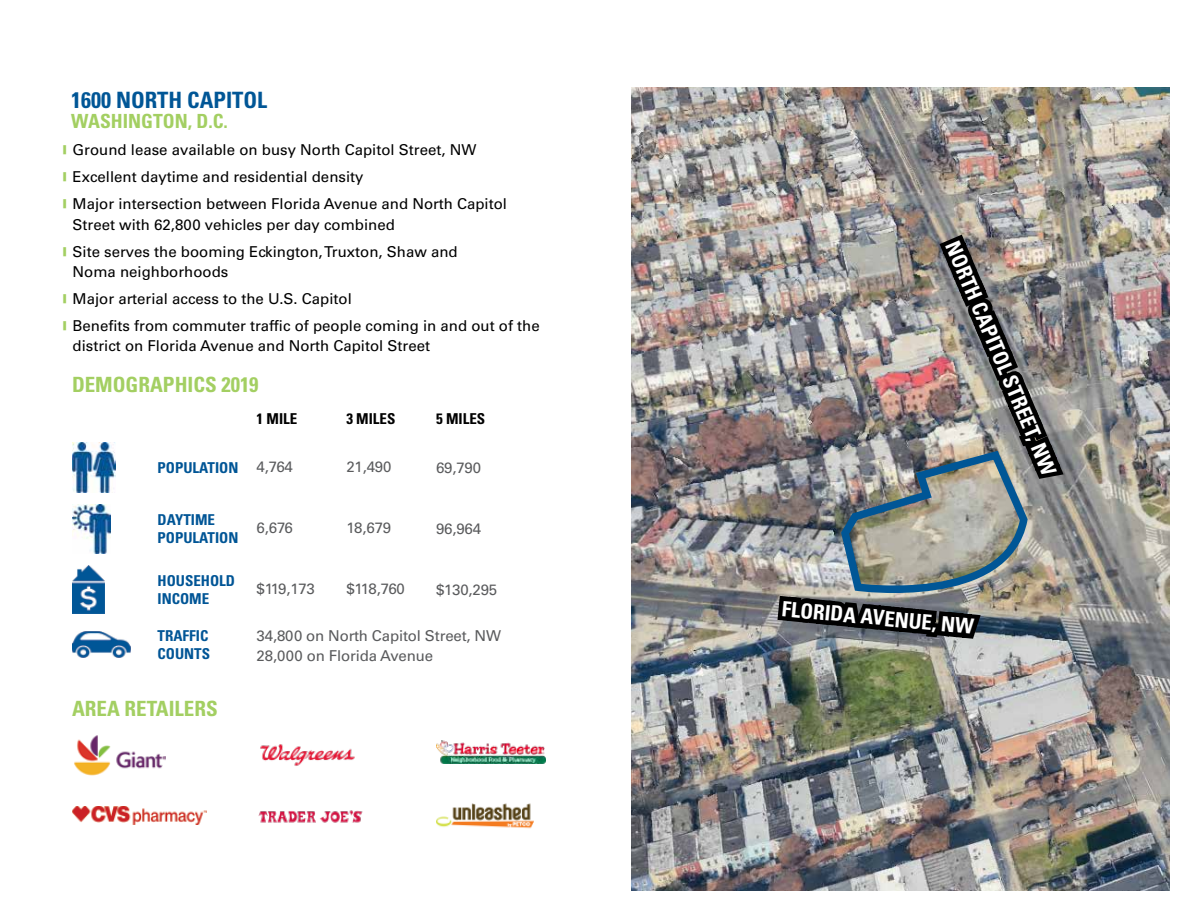
<style>
.page{position:relative;width:1188px;height:918px;background:#fff}
.page>*{position:absolute;margin:0;border:0;box-sizing:border-box;transform-origin:0 0}
.t1{font:700 condensed 22.5px "Univers LT Std";color:#005696}
.t2{font:700 condensed 21px "Univers LT Std";color:#fff}
.t3{font:700 condensed 21px "Univers LT Std";color:#a3cf62}
.t4{font:700 condensed 19.5px "Univers LT Std";color:#a3cf62}
.t5{font:15px/27px "Univers LT Std";color:#000}
.t6{font:15px/20.2px "Univers LT Std";letter-spacing:-.01em;color:#5a5b5d}
.t7{font:700 condensed 15px/18px "Univers LT Std";color:#005596}
.t8{font:700 condensed 15px "Univers LT Std";color:#000}
.s1{font-weight:400;font-stretch:normal;color:#5a5b5d}
</style>
<div class="page">
<img style="left:632px;top:88px;width:538px;height:802px">
<img style="left:773px;top:229px;width:297px;height:606px">
<img style="left:72px;top:443px;width:44px;height:49px">
<img style="left:72px;top:504px;width:38px;height:49px">
<img style="left:72px;top:565px;width:33px;height:49px">
<img style="left:72px;top:632px;width:59px;height:26px">
<img style="left:74px;top:735px;width:92px;height:41px">
<img style="left:260px;top:744px;width:95px;height:22px">
<img style="left:436px;top:741px;width:109px;height:22px">
<img style="left:72px;top:807px;width:135px;height:17px">
<img style="left:258px;top:810px;width:105px;height:13px">
<img style="left:436px;top:803px;width:97px;height:26px">
<h1 class="t1" style="left:71px;top:86px;width:198px">1600 NORTH CAPITOL</h1>
<h3 class="t4" style="left:71px;top:109px;width:158px">WASHINGTON, D.C.</h3>
<p class="t5" style="left:64px;top:137px;width:445px"><sup>▌</sup> Ground lease available on busy North Capitol Street, NW<br><sup>▌</sup> Excellent daytime and residential density<br><sup>▌</sup> Major intersection between Florida Avenue and North Capitol</p>
<p class="t5" style="left:64px;top:211px;width:396px;text-indent:9px">Street with 62,800 vehicles per day combined<br><sup>▌</sup> Site serves the booming Eckington, Truxton, Shaw and</p>
<p class="t5" style="left:64px;top:258px;width:478px;text-indent:9px">Noma neighborhoods<br><sup>▌</sup> Major arterial access to the U.S. Capitol<br><sup>▌</sup> Benefits from commuter traffic of people coming in and out of the</p>
<p class="t5" style="left:73px;top:332px;width:359px">district on Florida Avenue and North Capitol Street</p>
<h2 class="t3" style="left:72px;top:371px;width:188px">DEMOGRAPHICS 2019</h2>
<p class="t8" style="left:257px;top:410px;width:42px">1 MILE</p>
<p class="t8" style="left:346px;top:410px;width:51px">3 MILES</p>
<p class="t8" style="left:436px;top:410px;width:51px">5 MILES</p>
<p class="t7" style="left:158px;top:459px;width:137px">POPULATION <span class="s1">4,764</span></p>
<p class="t6" style="left:346px;top:457px;width:47px">21,490</p>
<p class="t6" style="left:436px;top:458px;width:47px">69,790</p>
<p class="t7" style="left:158px;top:511px;width:82px">DAYTIME<br>POPULATION</p>
<p class="t6" style="left:257px;top:518px;width:38px">6,676</p>
<p class="t6" style="left:346px;top:518px;width:46px">18,679</p>
<p class="t6" style="left:436px;top:519px;width:47px">96,964</p>
<p class="t7" style="left:158px;top:571px;width:79px">HOUSEHOLD<br>INCOME</p>
<p class="t6" style="left:257px;top:579px;width:60px">$119,173</p>
<p class="t6" style="left:346px;top:579px;width:60px">$118,760</p>
<p class="t6" style="left:436px;top:579px;width:63px">$130,295</p>
<p class="t7" style="left:158px;top:627px;width:54px">TRAFFIC<br>COUNTS</p>
<p class="t6" style="left:257px;top:626px;width:246px">34,800 on North Capitol Street, NW<br>28,000 on Florida Avenue</p>
<h2 class="t3" style="left:72px;top:695px;width:147px">AREA RETAILERS</h2>
<h2 class="t2" style="left:964px;top:237px;width:253px;rotate:67deg">NORTH CAPITOL STREET, NW</h2>
<h2 class="t2" style="left:783px;top:596px;width:194px;rotate:5deg">FLORIDA AVENUE, NW</h2>
</div>
